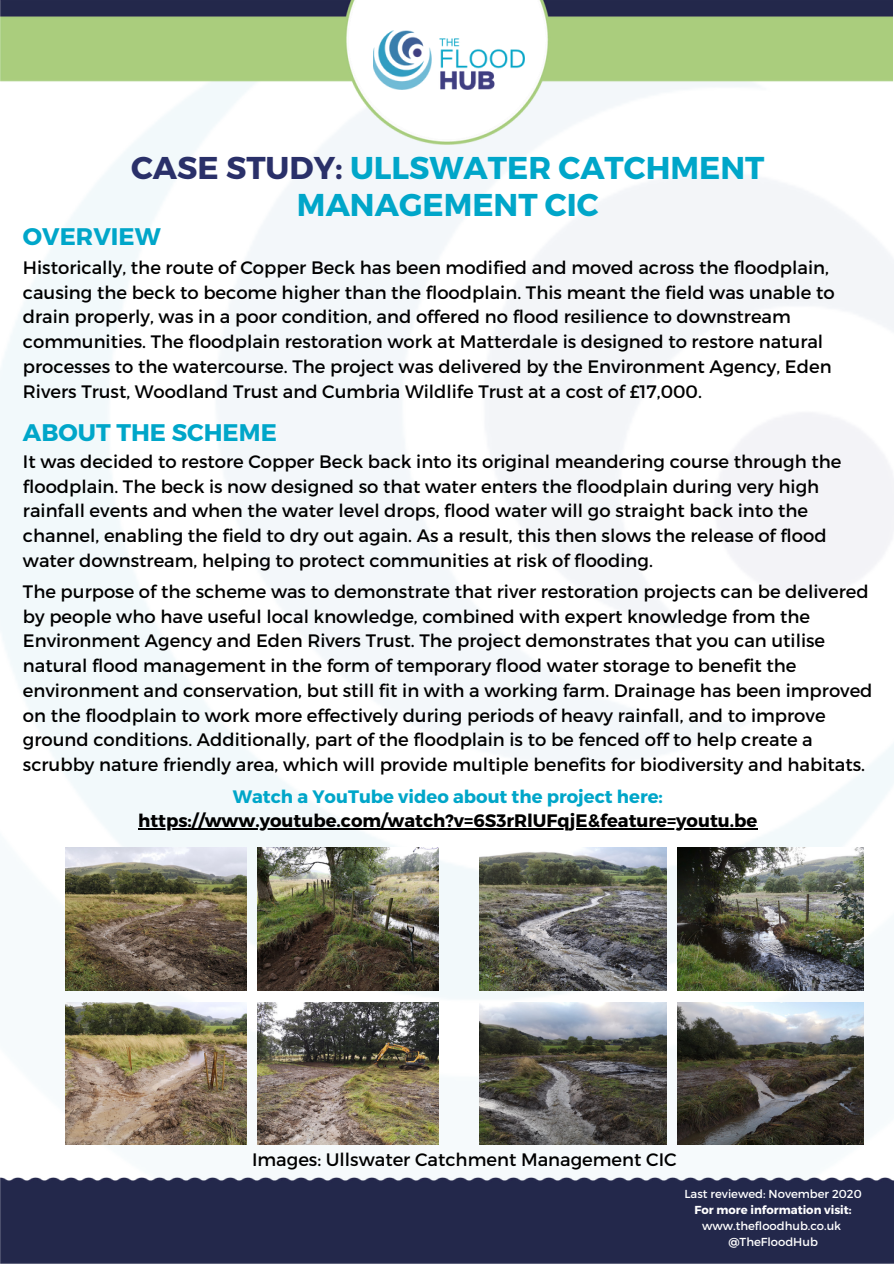
<style>
.page{position:relative;width:894px;height:1264px;background:#fff}
.page>*{position:absolute;margin:0;border:0;box-sizing:border-box;transform-origin:0 0}
.t1{font:700 31.5px/37.2px "Montserrat";color:#00a6c9;text-align:center}
.t2{font:700 24px "Montserrat";color:#00a6c9}
.t3{font:18px/24.8px "Montserrat";color:#000}
.t4{font:700 18px "Montserrat";color:#000}
.t5{font:700 18px "Montserrat";color:#00a6c9}
.t6{font:700 11.55px/15.8px "Montserrat";color:#fff;text-align:center}
.t7{font:11.55px "Montserrat";color:#fff}
.s1{color:#2a3069}
.s2{font-weight:400}
</style>
<div class="page">
<img style="left:0;top:0;width:893px;height:1145px">
<div style="left:0;top:1177px;width:893px;height:86px;background:#23284b"></div>
<img style="left:479px;top:847px;width:187px;height:143px">
<img style="left:677px;top:847px;width:186px;height:143px">
<img style="left:479px;top:1002px;width:187px;height:142px">
<img style="left:677px;top:1002px;width:186px;height:142px">
<img style="left:66px;top:847px;width:180px;height:143px">
<img style="left:257px;top:847px;width:181px;height:143px">
<img style="left:66px;top:1002px;width:180px;height:142px">
<img style="left:257px;top:1002px;width:181px;height:142px">
<hr style="left:138px;top:828px;width:619px;height:1px;background:#000">
<img style="left:0;top:0;width:892px;height:144px">
<img style="left:373px;top:31px;width:151px;height:58px">
<h2 class="t1" style="left:131px;top:147px;width:634px"><span class="s1">CASE STUDY:</span> ULLSWATER CATCHMENT<br>MANAGEMENT CIC</h2>
<h4 class="t2" style="left:23px;top:221px;width:139px">OVERVIEW</h4>
<h2 class="t3" style="left:23px;top:254px;width:813px">Historically, the route of Copper Beck has been modified and moved across the floodplain, causing the beck to become higher than the floodplain. This meant the field was unable to drain properly, was in a poor condition, and offered no flood resilience to downstream communities. The floodplain restoration work at Matterdale is designed to restore natural processes to the watercourse. The project was delivered by the Environment Agency, Eden Rivers Trust, Woodland Trust and Cumbria Wildlife Trust at a cost of £17,000.</h2>
<h4 class="t2" style="left:23px;top:417px;width:255px">ABOUT THE SCHEME</h4>
<h4 class="t3" style="left:23px;top:448px;width:819px">It was decided to restore Copper Beck back into its original meandering course through the floodplain. The beck is now designed so that water enters the floodplain during very high rainfall events and when the water level drops, flood water will go straight back into the channel, enabling the field to dry out again. As a result, this then slows the release of flood water downstream, helping to protect communities at risk of flooding.</h4>
<p class="t3" style="left:23px;top:578px;width:850px">The purpose of the scheme was to demonstrate that river restoration projects can be delivered by people who have useful local knowledge, combined with expert knowledge from the Environment Agency and Eden Rivers Trust. The project demonstrates that you can utilise natural flood management in the form of temporary flood water storage to benefit the environment and conservation, but still fit in with a working farm. Drainage has been improved on the floodplain to work more effectively during periods of heavy rainfall, and to improve ground conditions. Additionally, part of the floodplain is to be fenced off to help create a scrubby nature friendly area, which will provide multiple benefits for biodiversity and habitats.</p>
<h3 class="t5" style="left:233px;top:784px;width:431px">Watch a YouTube video about the project here:</h3>
<p class="t4" style="left:138px;top:809px;width:620px">https://www.youtube.com/watch?v=6S3rRlUFqjE&amp;feature=youtu.be</p>
<h4 class="t3" style="left:252px;top:1146px;width:426px">Images: Ullswater Catchment Management CIC</h4>
<h1 class="t7" style="left:684px;top:1186px;width:179px">Last reviewed: November 2020</h1>
<p class="t6" style="left:694px;top:1201px;width:159px">For more information visit: <span class="s2">www.thefloodhub.co.uk</span></p>
<p class="t7" style="left:728px;top:1233px;width:91px">@TheFloodHub</p>
</div>
